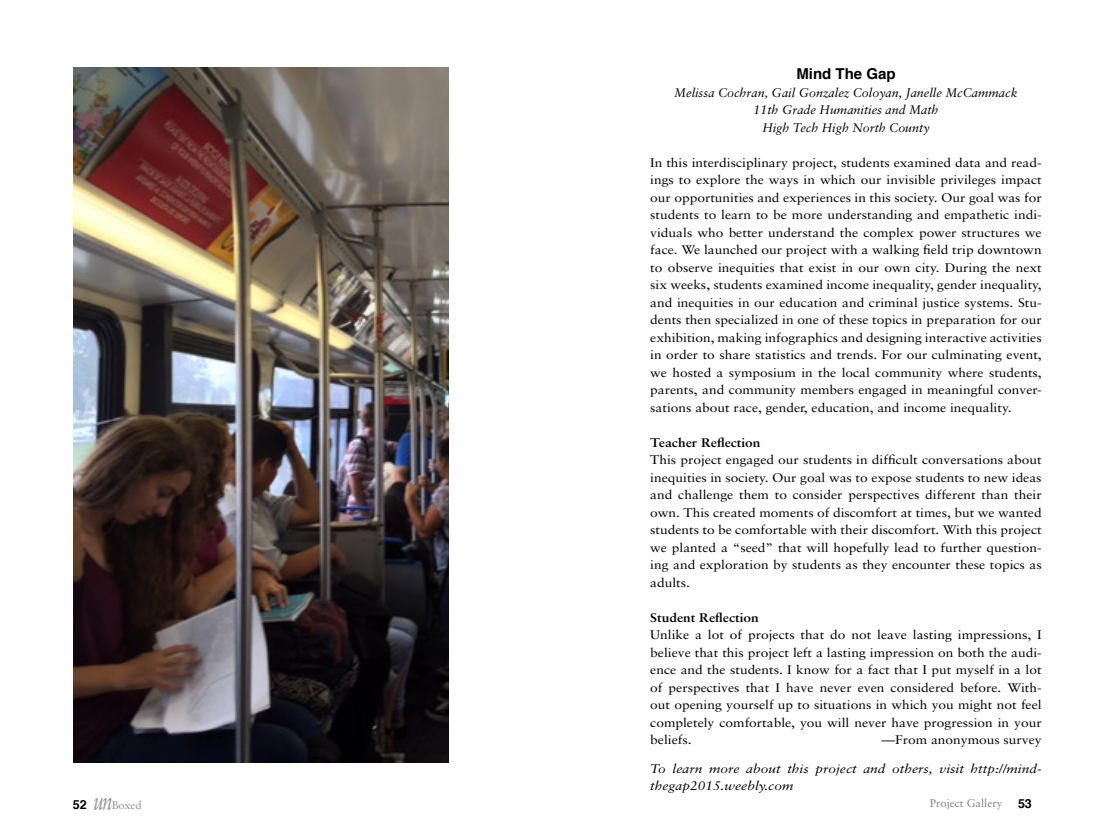
<style>
.page{position:relative;width:1106px;height:829px;background:#fff}
.page>*{position:absolute;margin:0;border:0;box-sizing:border-box;transform-origin:0 0}
.t1{font:700 15px "Helvetica";color:#000}
.t2{font:12.5px/17.5px "Sabon";color:#000;text-align:justify;scale:1.1 1}
.t3{font:italic 12.5px/17.5px "Sabon";color:#000;text-align:center}
.t4{font:italic 12.5px/17.5px "Sabon";color:#000;scale:1.1 1}
.t5{font:700 12.5px "Sabon";color:#000;scale:1.1 1}
.t6{font:700 12.5px "Helvetica";color:#000}
.t7{font:11.25px "Sabon";color:#808285}
.t8{font:11.25px "Sabon";letter-spacing:-.02em;color:#939598}
.s1{font-family:"Sabon";font-weight:400;font-style:italic;font-size:26.25px;color:#939598}
</style>
<div class="page">
<img style="left:73px;top:68px;width:375px;height:695px">
<p class="t1" style="left:796px;top:62px;width:101px">Mind The Gap</p>
<p class="t3" style="left:674px;top:83px;width:345px">Melissa Cochran, Gail Gonzalez Coloyan, Janelle McCammack<br>11th Grade Humanities and Math<br>High Tech High North County</p>
<p class="t2" style="left:650px;top:153px;width:357px">In this interdisciplinary project, students examined data and read&shy;ings to explore the ways in which our invisible privileges impact our opportunities and experiences in this society. Our goal was for students to learn to be more understanding and empathetic indi&shy;viduals who better understand the complex power structures we face. We launched our project with a walking field trip downtown to observe inequities that exist in our own city. During the next six weeks, students examined income inequality, gender inequality, and inequities in our education and criminal justice systems. Stu&shy;dents then specialized in one of these topics in preparation for our exhibition, making infographics and designing interactive activities in order to share statistics and trends. For our culminating event, we hosted a symposium in the local community where students, parents, and community members engaged in meaningful conver&shy;sations about race, gender, education, and income inequality.</p>
<p class="t5" style="left:650px;top:434px;width:102px">Teacher Reflection</p>
<p class="t2" style="left:650px;top:451px;width:357px">This project engaged our students in difficult conversations about inequities in society. Our goal was to expose students to new ideas and challenge them to consider perspectives different than their own. This created moments of discomfort at times, but we wanted students to be comfortable with their discomfort. With this project we planted a “seed” that will hopefully lead to further question&shy;ing and exploration by students as they encounter these topics as adults.</p>
<p class="t5" style="left:650px;top:609px;width:100px">Student Reflection</p>
<p class="t2" style="left:650px;top:626px;width:357px">Unlike a lot of projects that do not leave lasting impressions, I believe that this project left a lasting impression on both the audi&shy;ence and the students. I know for a fact that I put myself in a lot of perspectives that I have never even considered before. With&shy;out opening yourself up to situations in which you might not feel completely comfortable, you will never have progression in your beliefs.</p>
<p class="t2" style="left:881px;top:731px;width:147px">—From anonymous survey</p>
<p class="t4" style="left:650px;top:760px;width:357px">To learn more about this project and others, visit http://mind&shy;thegap2015.weebly.com</p>
<p class="t7" style="left:929px;top:796px;width:74px">Project Gallery</p>
<p class="t6" style="left:73px;top:794px;width:41px">52 <span class="s1">un</span></p>
<p class="t8" style="left:112px;top:798px;width:31px">Boxed</p>
<p class="t6" style="left:1017px;top:794px;width:15px">53</p>
</div>
